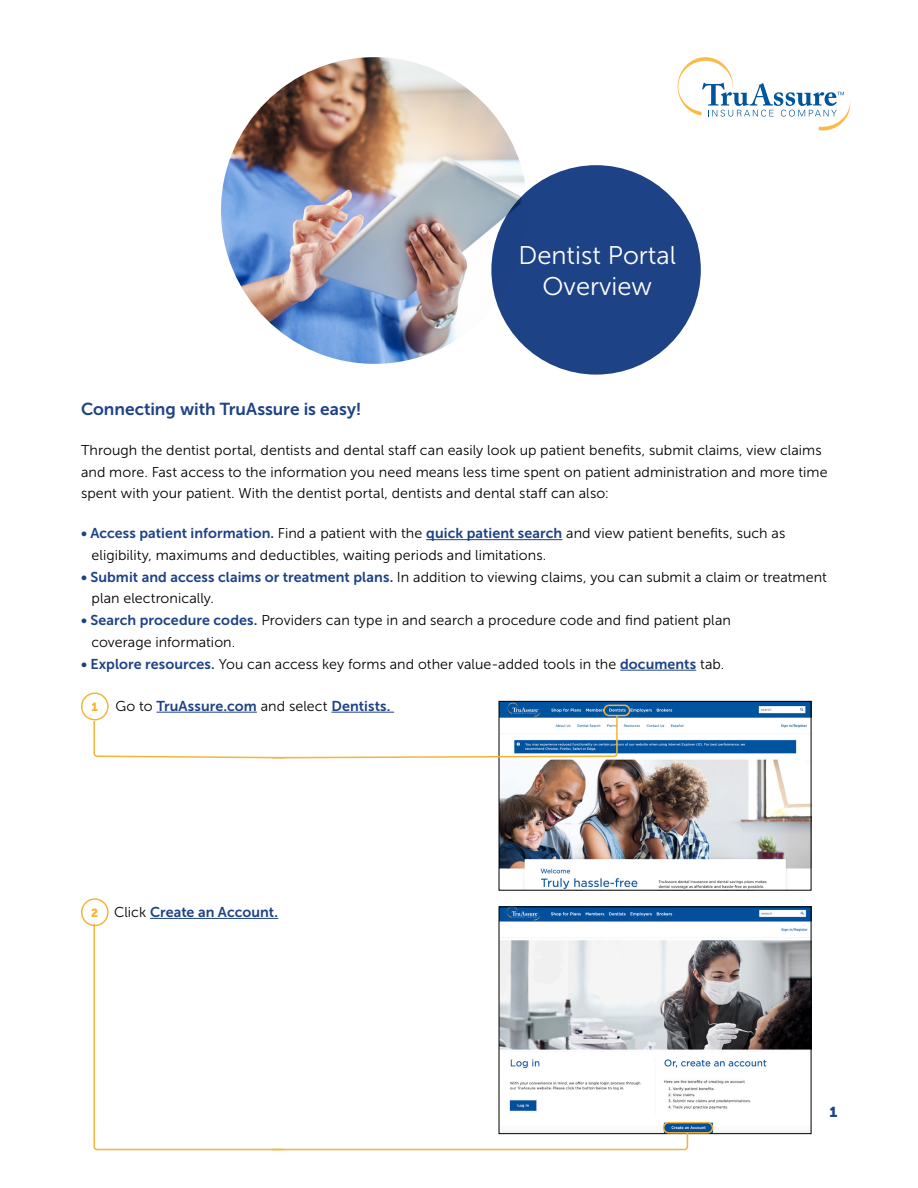
<style>
.page{position:relative;width:918px;height:1188px;background:#fff}
.page>*{position:absolute;margin:0;border:0;box-sizing:border-box;transform-origin:0 0}
.t1{font:25.5px/30.6px "Museo Sans 300";color:#fff;text-align:center}
.t2{font:17.25px "Museo Sans 700";color:#1e4286}
.t3{font:14.25px/21.8px "Museo Sans 300";letter-spacing:.005em;color:#000}
.t4{font:14.25px "Museo Sans 700";letter-spacing:.005em;color:#1e4286}
.t5{font:14.25px "Museo Sans 900";color:#1e4286}
.t6{font:11.7px "Museo Sans 900";color:#f5b335}
.s1{font-family:"Museo Sans 700";color:#1e4286}
.s2{font-family:"Museo Sans 300";color:#000}
</style>
<div class="page">
<img style="left:221px;top:57px;width:307px;height:307px;border-radius:153px">
<div style="left:491px;top:165px;width:210px;height:210px;background:#1e4286;border-radius:50%"></div>
<svg style="left:678px;top:57px;width:172px;height:73px"></svg>
<hr style="left:426px;top:539px;width:136px;height:1px;background:#1e4286">
<hr style="left:620px;top:670px;width:76px;height:1px;background:#1e4286">
<hr style="left:156px;top:712px;width:101px;height:1px;background:#1e4286">
<hr style="left:331px;top:712px;width:63px;height:1px;background:#1e4286">
<hr style="left:150px;top:918px;width:128px;height:1px;background:#1e4286">
<img style="left:501px;top:703px;width:308px;height:185px">
<div style="left:499px;top:701px;width:312px;height:189px;border:1px solid #000"></div>
<img style="left:501px;top:909px;width:308px;height:223px">
<div style="left:81px;top:693px;width:28px;height:27px;border:1px solid #f5b335;border-radius:50%"></div>
<div style="left:81px;top:898px;width:28px;height:28px;border:1px solid #f5b335;border-radius:50%"></div>
<div style="left:603px;top:705px;width:27px;height:11px;border:2px solid #f5b335;border-radius:5px"></div>
<svg style="left:93px;top:713px;width:525px;height:46px"></svg>
<div style="left:663px;top:1122px;width:50px;height:12px;border:2px solid #f5b335;border-radius:5px"></div>
<svg style="left:286px;top:1131px;width:403px;height:20px"></svg>
<svg style="left:93px;top:922px;width:193px;height:229px"></svg>
<p class="t1" style="left:519px;top:240px;width:159px">Dentist Portal<br>Overview</p>
<p class="t2" style="left:81px;top:400px;width:282px">Connecting with TruAssure is easy!</p>
<p class="t3" style="left:81px;top:439px;width:748px">Through the dentist portal, dentists and dental staff can easily look up patient benefits, submit claims, view claims and more. Fast access to the information you need means less time spent on patient administration and more time spent with your patient. With the dentist portal, dentists and dental staff can also:</p>
<p class="t3" style="left:92px;top:523px;width:695px;text-indent:-11px"><span class="s1">• Access patient information.</span> Find a patient with the <span class="s1">quick patient search</span> and view patient benefits, such as eligibility, maximums and deductibles, waiting periods and limitations.</p>
<p class="t3" style="left:92px;top:566px;width:737px;text-indent:-11px"><span class="s1">• Submit and access claims or treatment plans.</span> In addition to viewing claims, you can submit a claim or treatment plan electronically.</p>
<p class="t3" style="left:92px;top:610px;width:641px;text-indent:-11px"><span class="s1">• Search procedure codes.</span> Providers can type in and search a procedure code and find patient plan coverage information.</p>
<p class="t3" style="left:81px;top:653px;width:645px"><span class="s1">• Explore resources.</span> You can access key forms and other value-added tools in the <span class="s1">documents</span> tab.</p>
<p class="t4" style="left:115px;top:698px;width:277px"><span class="s2">Go to</span> TruAssure.com <span class="s2">and select</span> Dentists.</p>
<p class="t6" style="left:92px;top:700px;width:8px">1</p>
<p class="t6" style="left:91px;top:906px;width:9px">2</p>
<p class="t4" style="left:114px;top:904px;width:166px"><span class="s2">Click</span> Create an Account.</p>
<p class="t5" style="left:830px;top:1104px;width:9px">1</p>
</div>
